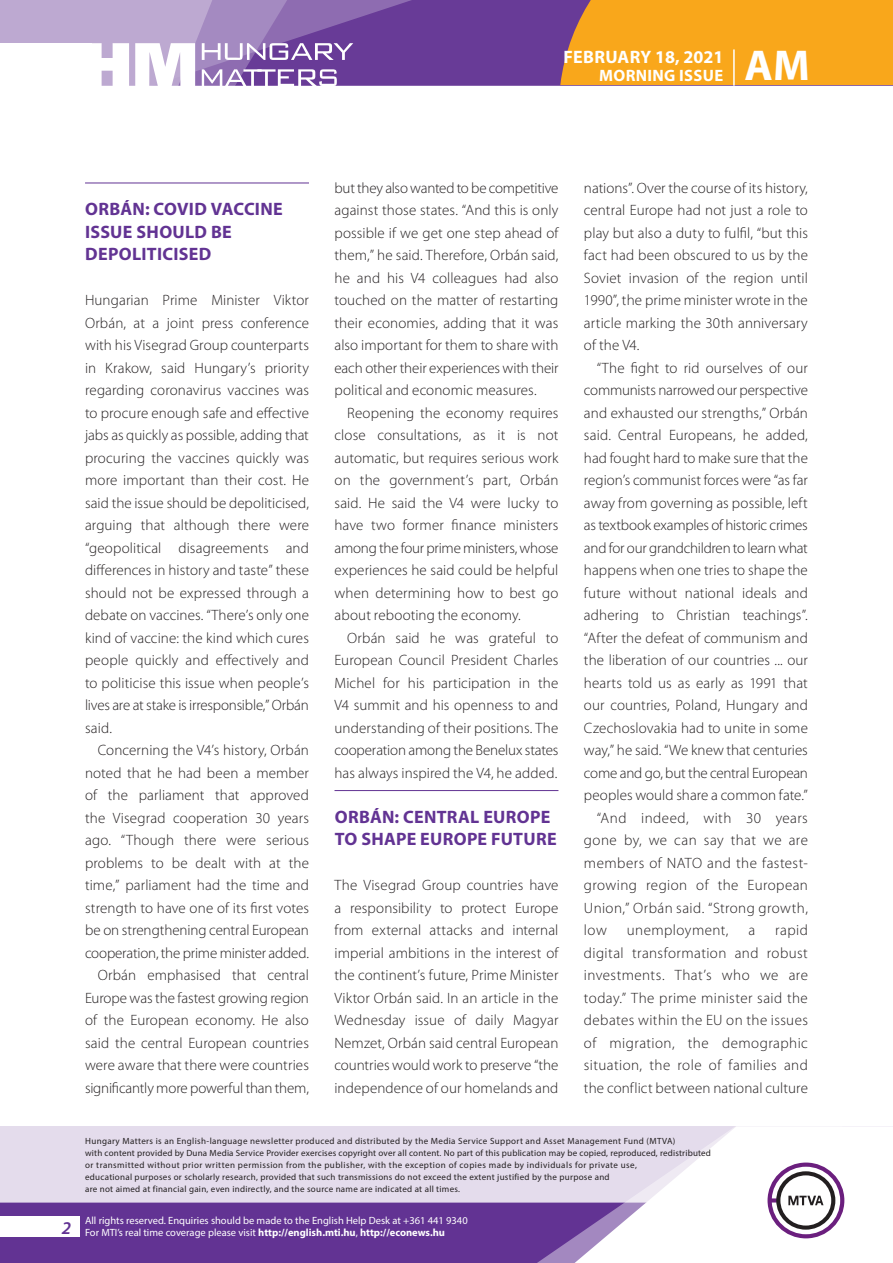
<style>
.page{position:relative;width:893px;height:1263px;background:#fff}
.page>*{position:absolute;margin:0;border:0;box-sizing:border-box;transform-origin:0 0}
.t1{font:700 43.35px "Myriad Pro";color:#fff}
._01_cimsor{font:700 18px/22.5px "Myriad Pro";letter-spacing:.015em;color:#623393}
.t2{font:700 18px "Myriad Pro";color:#fff}
.t3{font:italic 600 18px "Myriad Pro";color:#623393}
.t4{font:700 16.5px "Myriad Pro";letter-spacing:.02em;color:#fff}
._03_kenyer_szöveg-2{font:300 15px/22.5px "Myriad Pro";letter-spacing:.005em;color:#231f20;text-align:justify}
._03_kenyer_szöveg-1{font:300 15px/22.5px "Myriad Pro";letter-spacing:.005em;color:#231f20;text-align:justify}
._03_kenyer_szöveg-2-2{font:300 15px "Myriad Pro";letter-spacing:.025em;color:#231f20}
.t5{font:10.5px/12px "Myriad Pro";color:#fff}
.t6{font:9px/12px "Myriad Pro";letter-spacing:.03em;color:#231f20}
.s1{font-weight:700}
</style>
<div class="page">
<div style="left:0;top:1126px;width:893px;height:137px;background:#e4dcec"></div>
<div style="left:0;top:1202px;width:506px;height:61px;background:#623393"></div>
<svg style="left:506px;top:1202px;width:69px;height:61px;background:#6b3e99"></svg>
<svg style="left:575px;top:1126px;width:318px;height:137px"></svg>
<div style="left:0;top:1216px;width:79px;height:20px;background:#fff"></div>
<div style="left:0;top:0;width:893px;height:85px;background:#683b97"></div>
<div style="left:560px;top:0;width:333px;height:85px;background:#f9a71b"></div>
<hr style="left:733px;top:49px;width:2px;height:37px;background:#fff">
<svg style="left:0;top:0;width:479px;height:86px"></svg>
<hr style="left:85px;top:183px;width:224px;height:1px;background:#623393">
<hr style="left:334px;top:790px;width:224px;height:1px;background:#623393">
<p class="t2" style="left:563px;top:45px;width:161px">FEBRUARY 18, 2021</p>
<p class="t4" style="left:599px;top:65px;width:125px">MORNING ISSUE</p>
<h1 class="t1" style="left:745px;top:37px;width:67px">AM</h1>
<p class="_01_cimsor" style="left:85px;top:197px;width:199px">ORBÁN: COVID VACCINE<br>ISSUE SHOULD BE<br>DEPOLITICISED</p>
<p class="_03_kenyer_szöveg-1" style="left:85px;top:289px;width:225px">Hungarian Prime Minister Viktor Orbán, at a joint press conference with his Visegrad Group counterparts in Krakow, said Hungary’s priority regarding coronavirus vaccines was to procure enough safe and effective jabs as quickly as possible, adding that procuring the vaccines quickly was more important than their cost. He said the issue should be depoliticised, arguing that although there were “geopolitical disagreements and differences in history and taste” these should not be expressed through a debate on vaccines. “There’s only one kind of vaccine: the kind which cures people quickly and effectively and to politicise this issue when people’s lives are at stake is irresponsible,” Orbán said.</p>
<p class="_03_kenyer_szöveg-2" style="left:85px;top:739px;width:226px;text-indent:13px">Concerning the V4’s history, Orbán noted that he had been a member of the parliament that approved the Visegrad cooperation 30 years ago. “Though there were serious problems to be dealt with at the time,” parliament had the time and strength to have one of its first votes be on strengthening central European cooperation, the prime minister added.</p>
<p class="_03_kenyer_szöveg-2" style="left:85px;top:964px;width:225px;text-indent:13px">Orbán emphasised that central Europe was the fastest growing region of the European economy. He also said the central European countries were aware that there were countries significantly more powerful than them,</p>
<p class="_03_kenyer_szöveg-2" style="left:334px;top:176px;width:226px">but they also wanted to be competitive against those states. “And this is only possible if we get one step ahead of them,” he said. Therefore, Orbán said, he and his V4 colleagues had also touched on the matter of restarting their economies, adding that it was also important for them to share with each other their experiences with their political and economic measures.</p>
<p class="_03_kenyer_szöveg-2" style="left:334px;top:401px;width:225px;text-indent:13px">Reopening the economy requires close consultations, as it is not automatic, but requires serious work on the government’s part, Orbán said. He said the V4 were lucky to have two former finance ministers among the four prime ministers, whose experiences he said could be helpful when determining how to best go about rebooting the economy.</p>
<p class="_03_kenyer_szöveg-2" style="left:334px;top:626px;width:225px;text-indent:13px">Orbán said he was grateful to European Council President Charles Michel for his participation in the V4 summit and his openness to and understanding of their positions. The cooperation among the Benelux states has always inspired the V4, he added.</p>
<p class="_01_cimsor" style="left:335px;top:805px;width:224px">ORBÁN: CENTRAL EUROPE<br>TO SHAPE EUROPE FUTURE</p>
<p class="_03_kenyer_szöveg-1" style="left:334px;top:874px;width:225px">The Visegrad Group countries have a responsibility to protect Europe from external attacks and internal imperial ambitions in the interest of the continent’s future, Prime Minister Viktor Orbán said. In an article in the Wednesday issue of daily Magyar Nemzet, Orbán said central European countries would work to preserve “the independence of our homelands and</p>
<p class="_03_kenyer_szöveg-1" style="left:584px;top:176px;width:225px">nations”. Over the course of its history, central Europe had not just a role to play but also a duty to fulfil, “but this fact had been obscured to us by the Soviet invasion of the region until 1990”, the prime minister wrote in the article marking the 30th anniversary of the V4.</p>
<p class="_03_kenyer_szöveg-2" style="left:584px;top:356px;width:225px;text-indent:13px">“The fight to rid ourselves of our communists narrowed our perspective and exhausted our strengths,” Orbán said. Central Europeans, he added, had fought hard to make sure that the region’s communist forces were “as far away from governing as possible, left as textbook examples of historic crimes and for our grandchildren to learn what happens when one tries to shape the future without national ideals and adhering to Christian teachings”. “After the defeat of communism and the liberation of our countries ... our hearts told us as early as 1991 that our countries, Poland, Hungary and Czechoslovakia had to unite in some way,” he said. “We knew that centuries come and go, but the central European peoples would share a common fate.”</p>
<p class="_03_kenyer_szöveg-2" style="left:584px;top:806px;width:225px;text-indent:13px">“And indeed, with 30 years gone by, we can say that we are members of NATO and the fastest&shy;growing region of the European Union,” Orbán said. “Strong growth, low</p>
<p class="_03_kenyer_szöveg-2" style="left:584px;top:919px;width:225px;text-indent:191px">rapid digital transformation and robust investments. That’s who we are today.” The prime minister said the debates within the EU on the issues of migration, the demographic situation, the role of families and the conflict between national culture</p>
<p class="_03_kenyer_szöveg-2-2" style="left:627px;top:921px;width:103px">unemployment,</p>
<p class="_03_kenyer_szöveg-2" style="left:748px;top:919px;width:8px">a</p>
<p class="t3" style="left:62px;top:1217px;width:11px">2</p>
<p class="t6" style="left:85px;top:1134px;width:627px">Hungary Matters is an English-language newsletter produced and distributed by the Media Service Support and Asset Management Fund (MTVA)<br>with content provided by Duna Media Service Provider exercises copyright over all content. No part of this publication may be copied, reproduced, redistributed or transmitted without prior written permission from the publisher, with the exception of copies made by individuals for private use,<br>educational purposes or scholarly research, provided that such transmissions do not exceed the extent justified by the purpose and<br>are not aimed at financial gain, even indirectly, and the source name are indicated at all times.</p>
<p class="t5" style="left:85px;top:1214px;width:384px">All rights reserved. Enquiries should be made to the English Help Desk at +361 441 9340<br>For MTI’s real time coverage please visit <span class="s1">http://english.mti.hu</span>, <span class="s1">http://econews.hu</span></p>
</div>
